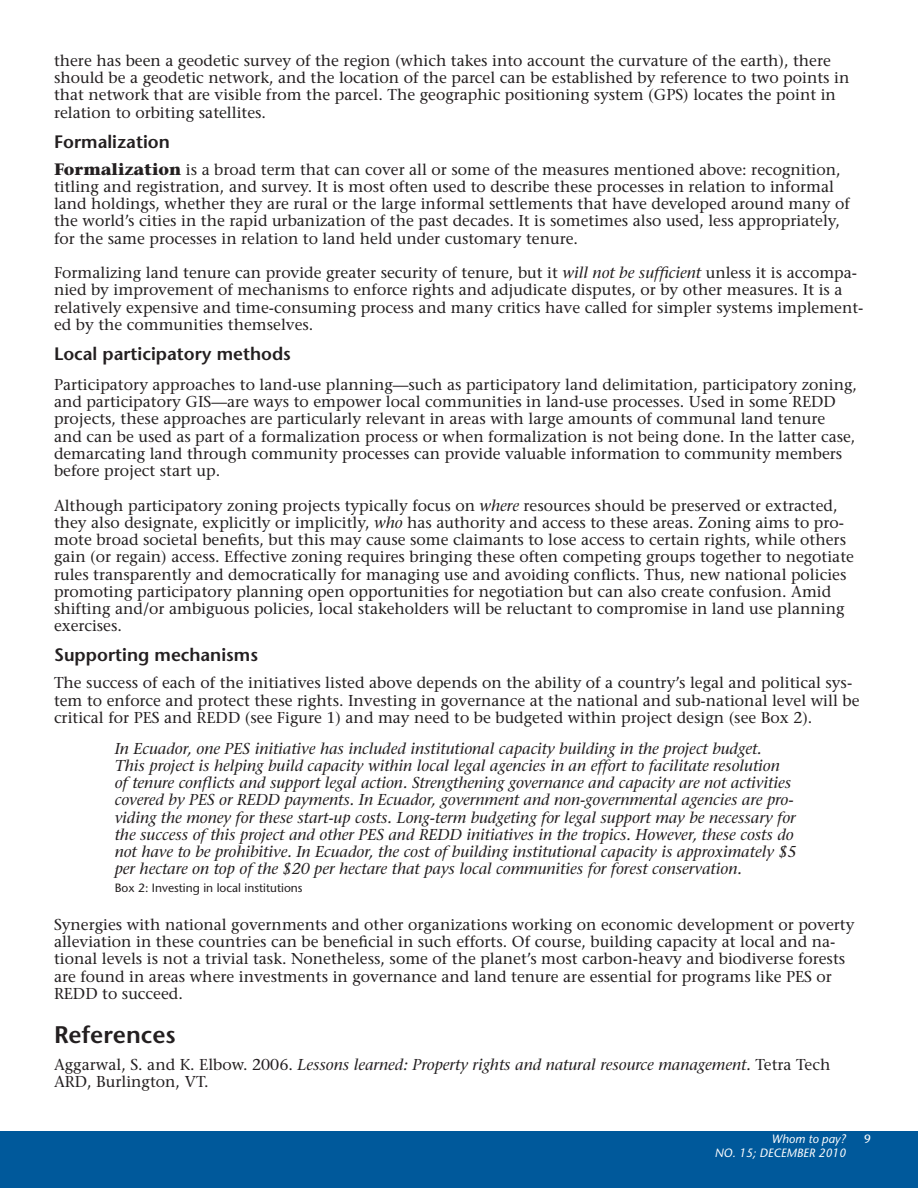
<style>
.page{position:relative;width:918px;height:1188px;background:#fff}
.page>*{position:absolute;margin:0;border:0;box-sizing:border-box;transform-origin:0 0}
.Paragraph_Style_1{font:600 24px "Stone Sans";color:#231f20}
.Paragraph_Style_1-2{font:600 18px "Stone Sans";color:#231f20}
.Paragraph_Style_1-3{font:15.75px/17.2px "Stone Serif";color:#231f20}
.Paragraph_Style_1-4{font:italic 15.75px/17.2px "Stone Serif";color:#231f20}
.Paragraph_Style_1-5{font:12px "Stone Sans";color:#231f20}
.t1{font:italic 12px "Stone Sans";color:#fff}
.t2{font:12px "Stone Sans";color:#fff}
.s1{font-weight:700;font-size:16.5px}
.s2{font-style:italic}
.s3{font-style:normal}
</style>
<div class="page">
<div style="left:0;top:1131px;width:918px;height:57px;background:#00599b"></div>
<p class="Paragraph_Style_1-3" style="left:54px;top:52px;width:797px">there has been a geodetic survey of the region (which takes into account the curvature of the earth), there should be a geodetic network, and the location of the parcel can be established by reference to two points in that network that are visible from the parcel. The geographic positioning system (GPS) locates the point in relation to orbiting satellites.</p>
<p class="Paragraph_Style_1-2" style="left:54px;top:130px;width:117px">Formalization</p>
<p class="Paragraph_Style_1-3" style="left:54px;top:160px;width:797px"><span class="s1">Formalization</span> is a broad term that can cover all or some of the measures mentioned above: recognition, titling and registration, and survey. It is most often used to describe these processes in relation to informal land holdings, whether they are rural or the large informal settlements that have developed around many of the world’s cities in the rapid urbanization of the past decades. It is sometimes also used, less appropriately, for the same processes in relation to land held under customary tenure.</p>
<p class="Paragraph_Style_1-3" style="left:54px;top:264px;width:811px">Formalizing land tenure can provide greater security of tenure, but it <span class="s2">will not be sufficient</span> unless it is accompa&shy;nied by improvement of mechanisms to enforce rights and adjudicate disputes, or by other measures. It is a relatively expensive and time-consuming process and many critics have called for simpler systems implement&shy;ed by the communities themselves.</p>
<p class="Paragraph_Style_1-2" style="left:54px;top:343px;width:238px">Local participatory methods</p>
<p class="Paragraph_Style_1-3" style="left:54px;top:376px;width:805px">Participatory approaches to land-use planning—such as participatory land delimitation, participatory zoning, and participatory GIS—are ways to empower local communities in land-use processes. Used in some REDD projects, these approaches are particularly relevant in areas with large amounts of communal land tenure and can be used as part of a formalization process or when formalization is not being done. In the latter case, demarcating land through community processes can provide valuable information to community members before project start up.</p>
<p class="Paragraph_Style_1-3" style="left:54px;top:496px;width:801px">Although participatory zoning projects typically focus on <span class="s2">where</span> resources should be preserved or extracted, they also designate, explicitly or implicitly, <span class="s2">who</span> has authority and access to these areas. Zoning aims to pro&shy;mote broad societal benefits, but this may cause some claimants to lose access to certain rights, while others gain (or regain) access. Effective zoning requires bringing these often competing groups together to negotiate rules transparently and democratically for managing use and avoiding conflicts. Thus, new national policies promoting participatory planning open opportunities for negotiation but can also create confusion. Amid shifting and/or ambiguous policies, local stakeholders will be reluctant to compromise in land use planning exercises.</p>
<p class="Paragraph_Style_1-2" style="left:54px;top:644px;width:206px">Supporting mechanisms</p>
<p class="Paragraph_Style_1-3" style="left:54px;top:674px;width:807px">The success of each of the initiatives listed above depends on the ability of a country’s legal and political sys&shy;tem to enforce and protect these rights. Investing in governance at the national and sub-national level will be critical for PES and REDD (see Figure 1) and may need to be budgeted within project design (see Box 2).</p>
<p class="Paragraph_Style_1-4" style="left:115px;top:740px;width:683px">In Ecuador, one PES initiative has included institutional capacity building in the project budget.<br>This project is helping build capacity within local legal agencies in an effort to facilitate resolution of tenure conflicts and support legal action. Strengthening governance and capacity are not activities covered by PES or REDD payments. In Ecuador, government and non-governmental agencies are pro&shy;viding the money for these start-up costs. Long-term budgeting for legal support may be necessary for the success of this project and other PES and REDD initiatives in the tropics. However, these costs do not have to be prohibitive. In Ecuador, the cost of building institutional capacity is approximately $5 per hectare on top of the $20 per hectare that pays local communities for forest conservation.</p>
<p class="Paragraph_Style_1-5" style="left:115px;top:881px;width:189px">Box 2: Investing in local institutions</p>
<p class="Paragraph_Style_1-3" style="left:54px;top:916px;width:802px">Synergies with national governments and other organizations working on economic development or poverty alleviation in these countries can be beneficial in such efforts. Of course, building capacity at local and na&shy;tional levels is not a trivial task. Nonetheless, some of the planet’s most carbon-heavy and biodiverse forests are found in areas where investments in governance and land tenure are essential for programs like PES or REDD to succeed.</p>
<p class="Paragraph_Style_1" style="left:54px;top:1020px;width:123px">References</p>
<p class="Paragraph_Style_1-4" style="left:54px;top:1056px;width:778px"><span class="s3">Aggarwal, S. and K. Elbow. 2006.</span> Lessons learned: Property rights and natural resource management. <span class="s3">Tetra Tech<br>ARD, Burlington, VT.</span></p>
<p class="t1" style="left:772px;top:1132px;width:76px">Whom to pay?</p>
<p class="t2" style="left:864px;top:1132px;width:8px">9</p>
<p class="t1" style="left:715px;top:1145px;width:133px">NO. 15; DECEMBER 2010</p>
</div>
